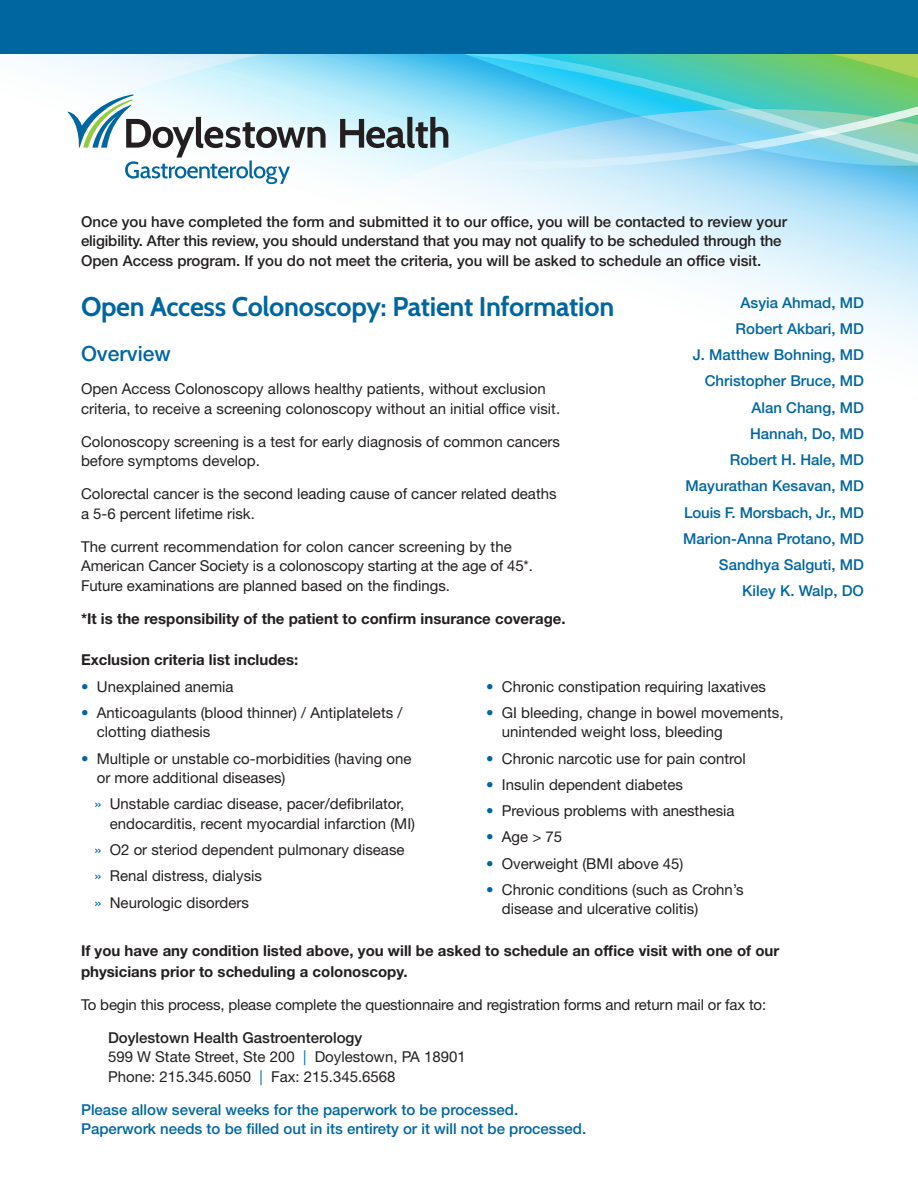
<style>
.page{position:relative;width:918px;height:1188px;background:#fff}
.page>*{position:absolute;margin:0;border:0;box-sizing:border-box;transform-origin:0 0}
.Date_Line{font:700 27px "Cabin";letter-spacing:-.01em;color:#0066a0}
.Date_Line-2{font:500 21px "Helvetica Neue LT Std";color:#0066a0}
.t1{font:15px/19.5px "Helvetica Neue LT Std";color:#231f20}
.Date_Line-3{font:500 15px/19.5px "Helvetica Neue LT Std";color:#0066a0}
.t2{font:500 15px/19.5px "Helvetica Neue LT Std";color:#231f20}
.t3{font:700 15px/21px "Helvetica Neue LT Std";color:#231f20}
.s1{color:#0066a0}
.s2{font-weight:500}
</style>
<div class="page">
<svg style="left:550px;top:225px;width:368px;height:119px"></svg>
<svg style="left:23px;top:54px;width:895px;height:171px"></svg>
<div style="left:0;top:0;width:918px;height:54px;background:#0066a0"></div>
<svg style="left:340px;top:117px;width:108px;height:31px"></svg>
<svg style="left:68px;top:94px;width:258px;height:90px"></svg>
<p class="t2" style="left:81px;top:211px;width:708px">Once you have completed the form and submitted it to our office, you will be contacted to review your eligibility. After this review, you should understand that you may not qualify to be scheduled through the<br>Open Access program. If you do not meet the criteria, you will be asked to schedule an office visit.</p>
<p class="Date_Line" style="left:81px;top:290px;width:535px">Open Access Colonoscopy: Patient Information</p>
<p class="Date_Line-2" style="left:81px;top:341px;width:91px">Overview</p>
<p class="t1" style="left:81px;top:379px;width:481px">Open Access Colonoscopy allows healthy patients, without exclusion criteria, to receive a screening colonoscopy without an initial office visit.</p>
<p class="t1" style="left:81px;top:432px;width:480px">Colonoscopy screening is a test for early diagnosis of common cancers before symptoms develop.</p>
<p class="t1" style="left:81px;top:484px;width:477px">Colorectal cancer is the second leading cause of cancer related deaths a 5-6 percent lifetime risk.</p>
<p class="t1" style="left:81px;top:537px;width:453px">The current recommendation for colon cancer screening by the<br>American Cancer Society is a colonoscopy starting at the age of 45*.<br>Future examinations are planned based on the findings.</p>
<p class="t3" style="left:81px;top:608px;width:486px">*It is the responsibility of the patient to confirm insurance coverage.</p>
<p class="Date_Line-3" style="left:741px;top:292px;width:125px">Asyia Ahmad, MD</p>
<p class="Date_Line-3" style="left:736px;top:319px;width:130px">Robert Akbari, MD</p>
<p class="Date_Line-3" style="left:693px;top:345px;width:173px">J. Matthew Bohning, MD</p>
<p class="Date_Line-3" style="left:705px;top:371px;width:161px">Christopher Bruce, MD</p>
<p class="Date_Line-3" style="left:751px;top:397px;width:114px">Alan Chang, MD</p>
<p class="Date_Line-3" style="left:750px;top:424px;width:115px">Hannah, Do, MD</p>
<p class="Date_Line-3" style="left:730px;top:450px;width:136px">Robert H. Hale, MD</p>
<p class="Date_Line-3" style="left:686px;top:476px;width:180px">Mayurathan Kesavan, MD</p>
<p class="Date_Line-3" style="left:684px;top:502px;width:181px">Louis F. Morsbach, Jr., MD</p>
<p class="Date_Line-3" style="left:683px;top:529px;width:182px">Marion-Anna Protano, MD</p>
<p class="Date_Line-3" style="left:719px;top:555px;width:147px">Sandhya Salguti, MD</p>
<p class="Date_Line-3" style="left:742px;top:581px;width:123px">Kiley K. Walp, DO</p>
<p class="t3" style="left:81px;top:649px;width:219px">Exclusion criteria list includes:</p>
<p class="t1" style="left:81px;top:676px;width:154px"><span class="s1">•</span> Unexplained anemia</p>
<p class="t1" style="left:97px;top:702px;width:307px;text-indent:-16px"><span class="s1">•</span> Anticoagulants (blood thinner) / Antiplatelets / clotting diathesis</p>
<p class="t1" style="left:97px;top:748px;width:316px;text-indent:-16px"><span class="s1">•</span> Multiple or unstable co-morbidities (having one or more additional diseases)</p>
<p class="t1" style="left:110px;top:794px;width:307px;text-indent:-15px"><span class="s1">»</span> Unstable cardiac disease, pacer/defibrilator, endocarditis, recent myocardial infarction (MI)</p>
<p class="t1" style="left:94px;top:840px;width:312px"><span class="s1">»</span> O2 or steriod dependent pulmonary disease</p>
<p class="t1" style="left:94px;top:866px;width:169px"><span class="s1">»</span> Renal distress, dialysis</p>
<p class="t1" style="left:94px;top:892px;width:156px"><span class="s1">»</span> Neurologic disorders</p>
<p class="t1" style="left:486px;top:676px;width:282px"><span class="s1">•</span> Chronic constipation requiring laxatives</p>
<p class="t1" style="left:502px;top:702px;width:283px;text-indent:-16px"><span class="s1">•</span> GI bleeding, change in bowel movements, unintended weight loss, bleeding</p>
<p class="t1" style="left:486px;top:748px;width:261px"><span class="s1">•</span> Chronic narcotic use for pain control</p>
<p class="t1" style="left:486px;top:774px;width:199px"><span class="s1">•</span> Insulin dependent diabetes</p>
<p class="t1" style="left:486px;top:801px;width:250px"><span class="s1">•</span> Previous problems with anesthesia</p>
<p class="t1" style="left:486px;top:827px;width:78px"><span class="s1">•</span> Age &gt; 75</p>
<p class="t1" style="left:486px;top:853px;width:199px"><span class="s1">•</span> Overweight (BMI above 45)</p>
<p class="t1" style="left:502px;top:879px;width:243px;text-indent:-16px"><span class="s1">•</span> Chronic conditions (such as Crohn’s disease and ulcerative colitis)</p>
<p class="t3" style="left:81px;top:939px;width:700px">If you have any condition listed above, you will be asked to schedule an office visit with one of our physicians prior to scheduling a colonoscopy.</p>
<p class="t1" style="left:81px;top:994px;width:687px">To begin this process, please complete the questionnaire and registration forms and return mail or fax to:</p>
<p class="t1" style="left:108px;top:1027px;width:359px"><span class="s2">Doylestown Health Gastroenterology<br></span>599 W State Street, Ste 200 <span class="s1">|</span> Doylestown, PA 18901<br>Phone: 215.345.6050 <span class="s1">|</span> Fax: 215.345.6568</p>
<p class="Date_Line-3" style="left:81px;top:1099px;width:507px">Please allow several weeks for the paperwork to be processed.<br>Paperwork needs to be filled out in its entirety or it will not be processed.</p>
</div>
